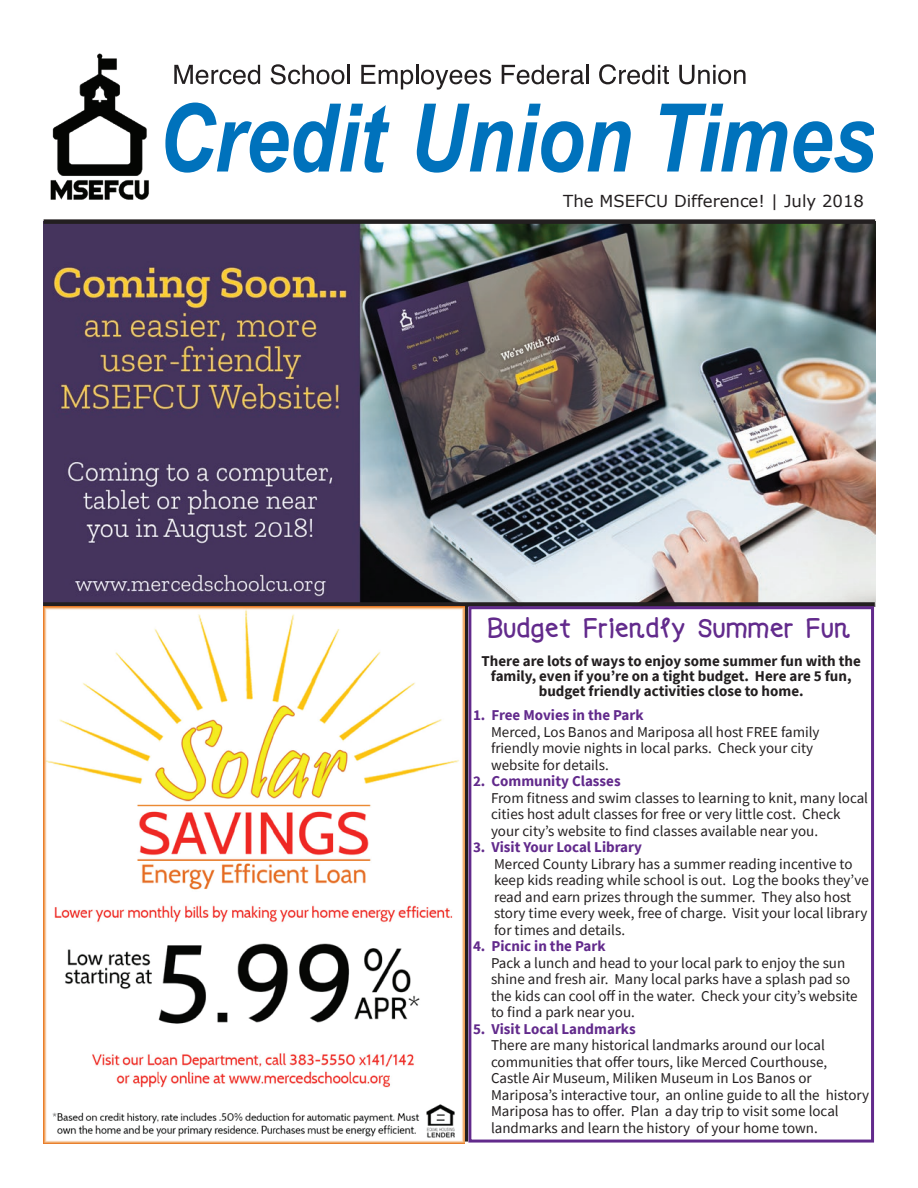
<style>
.page{position:relative;width:918px;height:1188px;background:#fff}
.page>*{position:absolute;margin:0;border:0;box-sizing:border-box;transform-origin:0 0}
.t1{font:27px "FREEYOURSELF";color:#622a8c}
.t2{font:16.5px "Verdana";color:#231f20}
.t3{font:15px/16.5px "Source Sans Pro";color:#231f20}
.t4{font:700 15px/15px "Source Sans Pro";color:#231f20;text-align:center}
.t5{font:700 15px "Source Sans Pro";color:#622a8c}
</style>
<div class="page">
<img style="left:43px;top:222px;width:832px;height:380px">
<svg style="left:165px;top:103px;width:709px;height:70px"></svg>
<svg style="left:174px;top:65px;width:86px;height:19px"></svg>
<svg style="left:271px;top:64px;width:73px;height:20px"></svg>
<hr style="left:347px;top:65px;width:3px;height:19px;background:#231f20">
<svg style="left:361px;top:65px;width:130px;height:25px"></svg>
<svg style="left:502px;top:65px;width:82px;height:19px"></svg>
<hr style="left:586px;top:65px;width:3px;height:19px;background:#231f20">
<svg style="left:599px;top:64px;width:70px;height:20px"></svg>
<svg style="left:679px;top:65px;width:67px;height:19px"></svg>
<div style="left:43px;top:602px;width:832px;height:5px;background:#231f20"></div>
<hr style="left:464px;top:606px;width:4px;height:536px;background:#231f20">
<div style="left:44px;top:219px;width:831px;height:5px;background:#231f20"></div>
<img style="left:50px;top:53px;width:99px;height:147px">
<img style="left:44px;top:607px;width:421px;height:536px">
<div style="left:468px;top:606px;width:406px;height:537px;border:3px solid #622a8c"></div>
<p class="t2" style="left:563px;top:190px;width:302px">The MSEFCU Difference! | July 2018</p>
<h1 class="t1" style="left:487px;top:616px;width:365px">Budget Friendly Summer Fun</h1>
<p class="t4" style="left:482px;top:653px;width:381px">There are lots of ways to enjoy some summer fun with the family, even if you’re on a tight budget. Here are 5 fun, budget friendly activities close to home.</p>
<p class="t5" style="left:473px;top:705px;width:172px">1. Free Movies in the Park</p>
<p class="t3" style="left:491px;top:724px;width:330px">Merced, Los Banos and Mariposa all host FREE family friendly movie nights in local parks. Check your city website for details.</p>
<p class="t5" style="left:473px;top:771px;width:149px">2. Community Classes</p>
<p class="t3" style="left:491px;top:790px;width:379px">From fitness and swim classes to learning to knit, many local cities host adult classes for free or very little cost. Check your city’s website to find classes available near you.</p>
<p class="t5" style="left:473px;top:837px;width:171px">3. Visit Your Local Library</p>
<p class="t3" style="left:494px;top:856px;width:376px">Merced County Library has a summer reading incentive to keep kids reading while school is out. Log the books they’ve read and earn prizes through the summer. They also host story time every week, free of charge. Visit your local library for times and details.</p>
<p class="t5" style="left:473px;top:936px;width:134px">4. Picnic in the Park</p>
<p class="t3" style="left:491px;top:955px;width:368px">Pack a lunch and head to your local park to enjoy the sun shine and fresh air. Many local parks have a splash pad so the kids can cool off in the water. Check your city’s website to find a park near you.</p>
<p class="t5" style="left:473px;top:1019px;width:164px">5. Visit Local Landmarks</p>
<p class="t3" style="left:491px;top:1037px;width:380px">There are many historical landmarks around our local communities that offer tours, like Merced Courthouse, Castle Air Museum, Miliken Museum in Los Banos or Mariposa’s interactive tour, an online guide to all the history Mariposa has to offer. Plan a day trip to visit some local landmarks and learn the history of your home town.</p>
</div>
